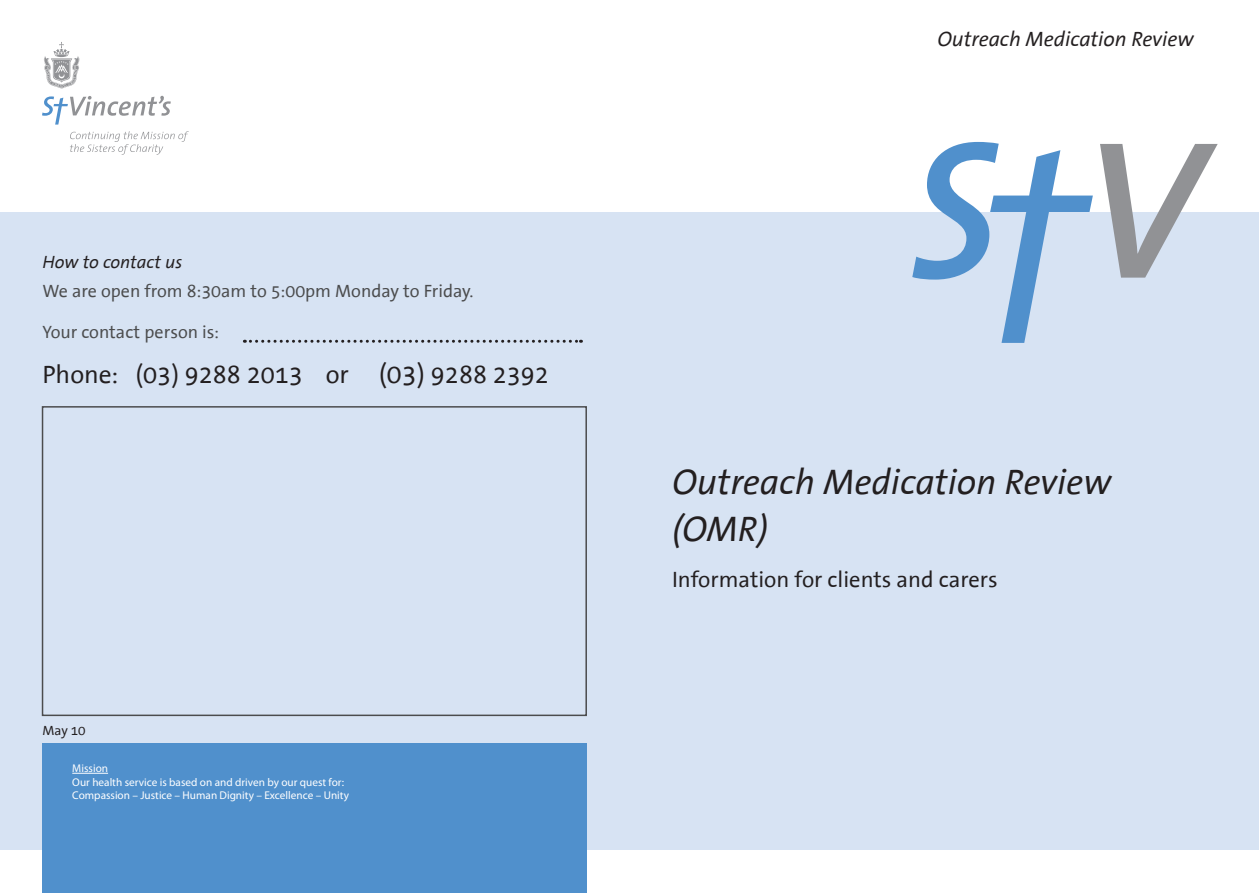
<style>
.page{position:relative;width:1259px;height:893px;background:#fff}
.page>*{position:absolute;margin:0;border:0;box-sizing:border-box;transform-origin:0 0}
.t1{font:italic 36px "The Sans Office";color:#231f20}
.Sub_Heads_SMALL{font:25.5px "The Sans Office";color:#231f20}
.t2{font:22.5px "The Sans Office";color:#231f20}
.t3{font:italic 21px "The Sans Office";color:#231f20}
.Sub_Heads_SMALL-2{font:18px "The Sans Office";color:#4b4c4d}
.Sub_Heads_SMALL-3{font:italic 18px "The Sans Office";color:#231f20}
.Sub_Heads{font:13.5px "The Sans Office";color:#231f20}
.Body_Text{font:11.25px "Myriad Pro";color:#fff}
.s1{font-size:27px}
</style>
<div class="page">
<div style="left:0;top:212px;width:1259px;height:638px;background:#d7e3f3"></div>
<div style="left:43px;top:743px;width:544px;height:150px;background:#5090cc"></div>
<hr style="left:72px;top:773px;width:36px;height:1px;background:#fff">
<svg style="left:70px;top:131px;width:119px;height:24px"></svg>
<svg style="left:44px;top:42px;width:35px;height:46px"></svg>
<svg style="left:42px;top:96px;width:129px;height:29px"></svg>
<svg style="left:1100px;top:144px;width:117px;height:134px"></svg>
<svg style="left:912px;top:142px;width:181px;height:201px"></svg>
<div style="left:42px;top:406px;width:545px;height:310px;border:2px solid #4b4c4d"></div>
<svg style="left:244px;top:340px;width:337px;height:3px"></svg>
<p class="Sub_Heads_SMALL-3" style="left:43px;top:253px;width:141px">How to contact us</p>
<p class="Sub_Heads_SMALL-2" style="left:43px;top:282px;width:432px">We are open from 8:30am to 5:00pm Monday to Friday.</p>
<p class="Sub_Heads_SMALL-2" style="left:43px;top:323px;width:178px">Your contact person is:</p>
<p class="Sub_Heads_SMALL" style="left:43px;top:361px;width:508px">Phone: (03) 9288 2013 or <span class="s1">(03)</span> 9288 2392</p>
<p class="Sub_Heads" style="left:43px;top:724px;width:45px">May 10</p>
<p class="Body_Text" style="left:72px;top:761px;width:37px">Mission</p>
<p class="Body_Text" style="left:72px;top:775px;width:273px">Our health service is based on and driven by our quest for:</p>
<p class="Body_Text" style="left:72px;top:788px;width:278px">Compassion – Justice – Human Dignity – Excellence – Unity</p>
<p class="t3" style="left:937px;top:28px;width:258px">Outreach Medication Review</p>
<p class="t1" style="left:672px;top:463px;width:441px">Outreach Medication Review</p>
<p class="t1" style="left:672px;top:510px;width:98px">(OMR)</p>
<p class="t2" style="left:672px;top:568px;width:327px">Information for clients and carers</p>
</div>
